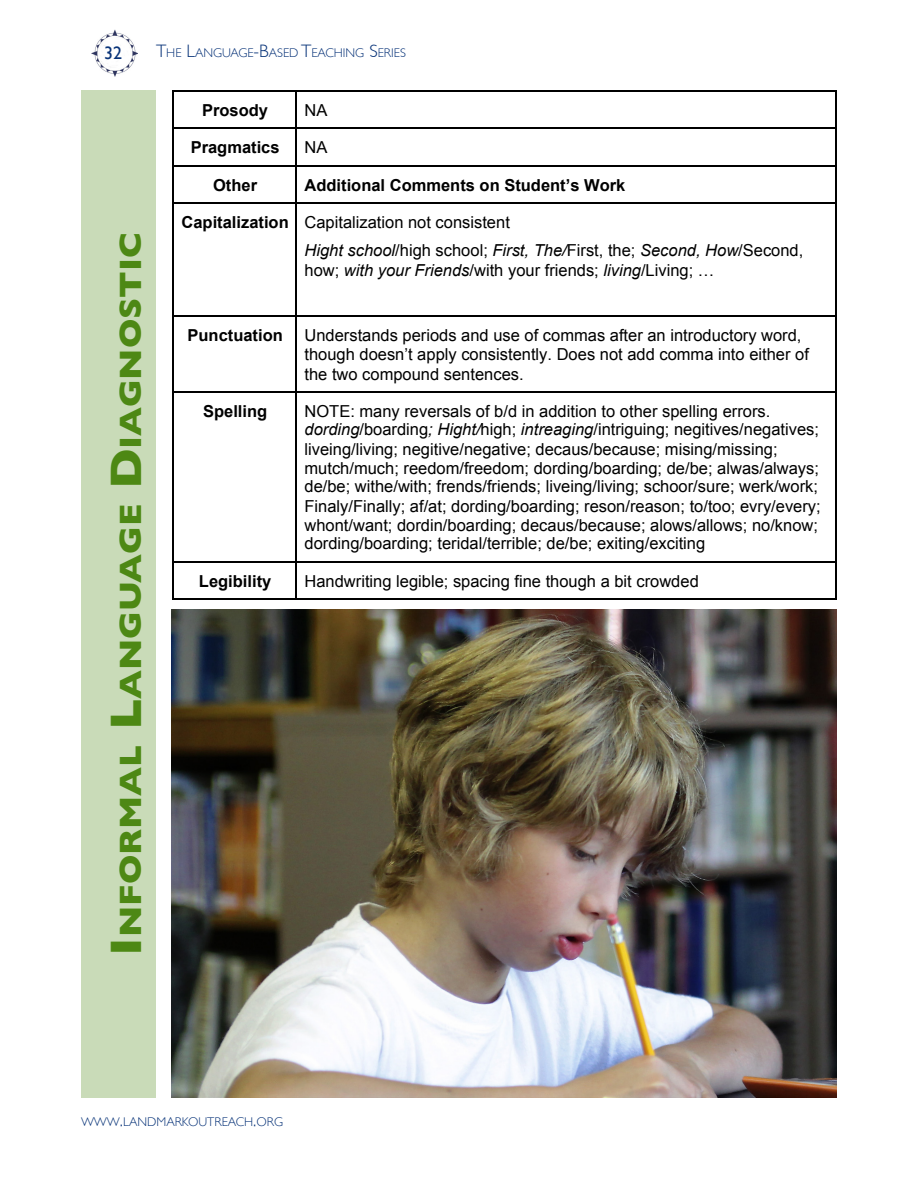
<style>
.page{position:relative;width:918px;height:1188px;background:#fff}
.page>*{position:absolute;margin:0;border:0;box-sizing:border-box;transform-origin:0 0}
.t1{font:700 31.5px "Gill Sans";color:#49860f;scale:1.1 1}
.t2{font:18px "Gill Sans";color:#093479}
.t3{font:16.5px/19.5px "Arial";color:#000}
.t4{font:700 16.5px "Arial";color:#000}
.t5{font:300 12.6px "Gill Sans";color:#093479}
.s1{font-size:18px}
.s2{font-size:45px}
.s3{font-weight:700}
.s4{font-style:italic}
</style>
<div class="page">
<img style="left:91px;top:29px;width:46px;height:47px">
<div style="left:81px;top:90px;width:75px;height:1008px;background:#c8dbb7"></div>
<img style="left:171px;top:610px;width:666px;height:488px">
<hr style="left:174px;top:90px;width:122px;height:2px;background:#000">
<hr style="left:297px;top:90px;width:539px;height:2px;background:#000">
<hr style="left:172px;top:92px;width:2px;height:36px;background:#000">
<hr style="left:296px;top:92px;width:1px;height:36px;background:#000">
<hr style="left:836px;top:92px;width:1px;height:36px;background:#000">
<hr style="left:174px;top:127px;width:122px;height:2px;background:#000">
<hr style="left:297px;top:127px;width:539px;height:2px;background:#000">
<hr style="left:172px;top:129px;width:2px;height:37px;background:#000">
<hr style="left:296px;top:129px;width:1px;height:37px;background:#000">
<hr style="left:836px;top:129px;width:1px;height:37px;background:#000">
<hr style="left:174px;top:165px;width:122px;height:1px;background:#000">
<hr style="left:297px;top:165px;width:539px;height:1px;background:#000">
<hr style="left:172px;top:166px;width:2px;height:38px;background:#000">
<hr style="left:296px;top:166px;width:1px;height:38px;background:#000">
<hr style="left:836px;top:166px;width:1px;height:38px;background:#000">
<hr style="left:174px;top:202px;width:122px;height:2px;background:#000">
<hr style="left:297px;top:202px;width:539px;height:2px;background:#000">
<hr style="left:172px;top:204px;width:2px;height:112px;background:#000">
<hr style="left:296px;top:204px;width:1px;height:112px;background:#000">
<hr style="left:836px;top:204px;width:1px;height:112px;background:#000">
<hr style="left:174px;top:315px;width:122px;height:1px;background:#000">
<hr style="left:297px;top:315px;width:539px;height:1px;background:#000">
<hr style="left:172px;top:316px;width:2px;height:76px;background:#000">
<hr style="left:296px;top:316px;width:1px;height:76px;background:#000">
<hr style="left:836px;top:316px;width:1px;height:76px;background:#000">
<hr style="left:174px;top:392px;width:122px;height:1px;background:#000">
<hr style="left:297px;top:392px;width:539px;height:1px;background:#000">
<hr style="left:172px;top:393px;width:2px;height:169px;background:#000">
<hr style="left:296px;top:393px;width:1px;height:169px;background:#000">
<hr style="left:836px;top:393px;width:1px;height:169px;background:#000">
<hr style="left:174px;top:561px;width:122px;height:1px;background:#000">
<hr style="left:297px;top:561px;width:539px;height:1px;background:#000">
<hr style="left:172px;top:563px;width:2px;height:35px;background:#000">
<hr style="left:174px;top:598px;width:122px;height:2px;background:#000">
<hr style="left:296px;top:563px;width:1px;height:35px;background:#000">
<hr style="left:297px;top:598px;width:539px;height:2px;background:#000">
<hr style="left:836px;top:563px;width:1px;height:35px;background:#000">
<p class="t2" style="left:104px;top:42px;width:19px">32</p>
<p class="t5" style="left:156px;top:46px;width:251px"><span class="s1">T</span>HE <span class="s1">L</span>ANGUAGE<span class="s1">-B</span>ASED <span class="s1">T</span>EACHING <span class="s1">S</span>ERIES</p>
<h1 class="t1" style="left:112px;top:956px;width:636px;rotate:-90deg"><span class="s2">i</span>n or aL <span class="s2">L</span>anguage iagnosti</h1>
<p class="t4" style="left:202px;top:101px;width:68px">Prosody</p>
<p class="t3" style="left:304px;top:100px;width:24px">NA</p>
<p class="t4" style="left:191px;top:138px;width:90px">Pragmatics</p>
<p class="t3" style="left:304px;top:138px;width:24px">NA</p>
<p class="t4" style="left:213px;top:176px;width:46px">Other</p>
<p class="t4" style="left:305px;top:176px;width:322px">Additional Comments on Student’s Work</p>
<p class="t3" style="left:305px;top:208px;width:500px;line-height:28.5px;text-indent:-123px"><span class="s3">Capitalization</span> Capitalization not consistent<br><span class="s4">Hight school</span>/high school; <span class="s4">First, The/</span>First, the; <span class="s4">Second, How</span>/Second,</p>
<p class="t3" style="left:305px;top:261px;width:411px">how; <span class="s4">with your Friends</span>/with your friends; <span class="s4">living</span>/Living; …</p>
<p class="t4" style="left:187px;top:326px;width:97px">Punctuation</p>
<p class="t3" style="left:305px;top:325px;width:506px">Understands periods and use of commas after an introductory word, though doesn’t apply consistently. Does not add comma into either of the two compound sentences.</p>
<p class="t4" style="left:203px;top:402px;width:66px">Spelling</p>
<p class="t3" style="left:305px;top:402px;width:516px;line-height:18px">NOTE: many reversals of b/d in addition to other spelling errors. <span class="s4">dording</span>/boarding<span class="s4">; Hight/</span>high; <span class="s4">intreaging</span>/intriguing; negitives/negatives;</p>
<p class="t3" style="left:305px;top:439px;width:516px">liveing/living; negitive/negative; decaus/because; mising/missing; mutch/much; reedom/freedom; dording/boarding; de/be; alwas/always;</p>
<p class="t3" style="left:305px;top:477px;width:518px">de/be; withe/with; frends/friends; liveing/living; schoor/sure; werk/work;<br>Finaly/Finally; af/at; dording/boarding; reson/reason; to/too; evry/every; whont/want; dordin/boarding; decaus/because; alows/allows; no/know;</p>
<p class="t3" style="left:305px;top:534px;width:402px">dording/boarding; teridal/terrible; de/be; exiting/exciting</p>
<p class="t4" style="left:199px;top:572px;width:74px">Legibility</p>
<p class="t3" style="left:304px;top:571px;width:396px">Handwriting legible; spacing fine though a bit crowded</p>
<p class="t5" style="left:81px;top:1115px;width:204px">WWW<span class="s1">.</span>LANDMARKOUTREACH<span class="s1">.</span>ORG</p>
</div>
